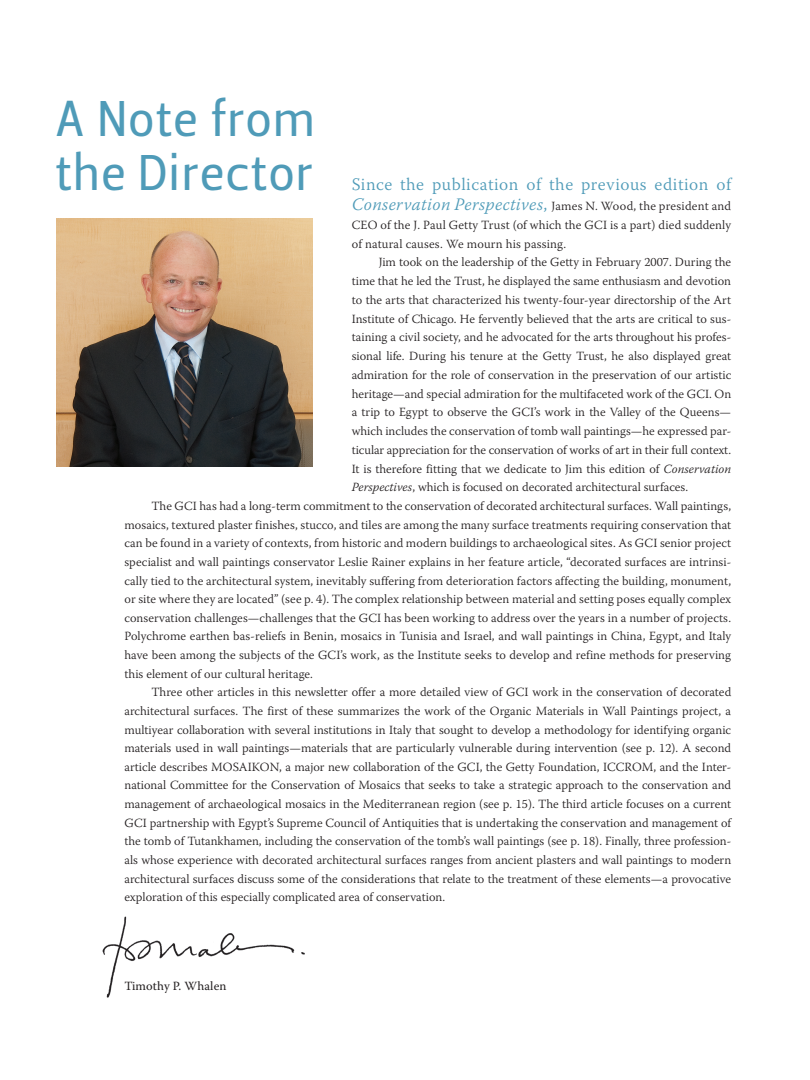
<style>
.page{position:relative;width:810px;height:1080px;background:#fff}
.page>*{position:absolute;margin:0;border:0;box-sizing:border-box;transform-origin:0 0}
.t1{font:50px/53.8px "Leitura Sans Grot 2";letter-spacing:.015em;color:#4f9bb8}
.t2{font:300 17.5px "Warnock Pro";letter-spacing:.03em;color:#4f9bb8}
.t3{font:300 12.5px/18.8px "Warnock Pro";color:#231f20;text-align:justify}
.t4{font:12.5px "Warnock Pro";letter-spacing:.01em;color:#231f20}
.s1{font-style:italic;font-size:17.5px;color:#4f9bb8}
.s2{font-size:17.5px;color:#4f9bb8}
.s3{font-style:italic}
</style>
<div class="page">
<img style="left:102px;top:916px;width:203px;height:82px">
<img style="left:56px;top:219px;width:256px;height:247px">
<h1 class="t1" style="left:55px;top:93px;width:262px">A Note from the Director</h1>
<h2 class="t2" style="left:352px;top:174px;width:381px">Since the publication of the previous edition of</h2>
<p class="t3" style="left:352px;top:197px;width:381px"><span class="s1">Conservation Perspectives</span><span class="s2">,</span> James N. Wood, the president and CEO of the J. Paul Getty Trust (of which the GCI is a part) died suddenly of natural causes. We mourn his passing.</p>
<p class="t3" style="left:379px;top:253px;width:354px">Jim took on the leadership of the Getty in February 2007. During the</p>
<p class="t3" style="left:352px;top:272px;width:381px">time that he led the Trust, he displayed the same enthusiasm and devotion</p>
<p class="t3" style="left:352px;top:290px;width:381px">to the arts that characterized his twenty-four-year directorship of the Art</p>
<p class="t3" style="left:352px;top:309px;width:381px">Institute of Chicago. He fervently believed that the arts are critical to sus-</p>
<p class="t3" style="left:352px;top:328px;width:381px">taining a civil society, and he advocated for the arts throughout his profes-</p>
<p class="t3" style="left:352px;top:347px;width:381px">sional life. During his tenure at the Getty Trust, he also displayed great</p>
<p class="t3" style="left:352px;top:365px;width:381px">admiration for the role of conservation in the preservation of our artistic</p>
<p class="t3" style="left:352px;top:384px;width:381px">heritage—and special admiration for the multifaceted work of the GCI. On</p>
<p class="t3" style="left:352px;top:403px;width:381px">a trip to Egypt to observe the GCI’s work in the Valley of the Queens—</p>
<p class="t3" style="left:352px;top:422px;width:381px">which includes the conservation of tomb wall paintings—he expressed par-</p>
<p class="t3" style="left:352px;top:440px;width:381px">ticular appreciation for the conservation of works of art in their full context.</p>
<p class="t3" style="left:352px;top:459px;width:381px">It is therefore fitting that we dedicate to Jim this edition of <span class="s3">Conservation</span></p>
<p class="t3" style="left:352px;top:478px;width:338px"><span class="s3">Perspectives</span>, which is focused on decorated architectural surfaces.</p>
<p class="t3" style="left:151px;top:496px;width:581px">The GCI has had a long-term commitment to the conservation of decorated architectural surfaces. Wall paintings,</p>
<p class="t3" style="left:124px;top:515px;width:608px">mosaics, textured plaster finishes, stucco, and tiles are among the many surface treatments requiring conservation that</p>
<p class="t3" style="left:124px;top:534px;width:608px">can be found in a variety of contexts, from historic and modern buildings to archaeological sites. As GCI senior project</p>
<p class="t3" style="left:124px;top:552px;width:608px">specialist and wall paintings conservator Leslie Rainer explains in her feature article, “decorated surfaces are intrinsi-</p>
<p class="t3" style="left:124px;top:571px;width:608px">cally tied to the architectural system, inevitably suffering from deterioration factors affecting the building, monument,</p>
<p class="t3" style="left:124px;top:590px;width:608px">or site where they are located” (see p. 4). The complex relationship between material and setting poses equally complex</p>
<p class="t3" style="left:124px;top:608px;width:608px">conservation challenges—challenges that the GCI has been working to address over the years in a number of projects.</p>
<p class="t3" style="left:124px;top:627px;width:608px">Polychrome earthen bas-reliefs in Benin, mosaics in Tunisia and Israel, and wall paintings in China, Egypt, and Italy</p>
<p class="t3" style="left:124px;top:645px;width:608px">have been among the subjects of the GCI’s work, as the Institute seeks to develop and refine methods for preserving</p>
<p class="t3" style="left:124px;top:664px;width:190px">this element of our cultural heritage.</p>
<p class="t3" style="left:151px;top:683px;width:581px">Three other articles in this newsletter offer a more detailed view of GCI work in the conservation of decorated</p>
<p class="t3" style="left:124px;top:701px;width:608px">architectural surfaces. The first of these summarizes the work of the Organic Materials in Wall Paintings project, a</p>
<p class="t3" style="left:124px;top:720px;width:608px">multiyear collaboration with several institutions in Italy that sought to develop a methodology for identifying organic</p>
<p class="t3" style="left:124px;top:739px;width:608px">materials used in wall paintings—materials that are particularly vulnerable during intervention (see p. 12). A second</p>
<p class="t3" style="left:124px;top:757px;width:608px">article describes MOSAIKON, a major new collaboration of the GCI, the Getty Foundation, ICCROM, and the Inter-</p>
<p class="t3" style="left:124px;top:776px;width:608px">national Committee for the Conservation of Mosaics that seeks to take a strategic approach to the conservation and</p>
<p class="t3" style="left:124px;top:794px;width:608px">management of archaeological mosaics in the Mediterranean region (see p. 15). The third article focuses on a current</p>
<p class="t3" style="left:124px;top:813px;width:608px">GCI partnership with Egypt’s Supreme Council of Antiquities that is undertaking the conservation and management of</p>
<p class="t3" style="left:124px;top:832px;width:608px">the tomb of Tutankhamen, including the conservation of the tomb’s wall paintings (see p. 18). Finally, three profession-</p>
<p class="t3" style="left:124px;top:850px;width:608px">als whose experience with decorated architectural surfaces ranges from ancient plasters and wall paintings to modern</p>
<p class="t3" style="left:124px;top:869px;width:608px">architectural surfaces discuss some of the considerations that relate to the treatment of these elements—a provocative</p>
<p class="t3" style="left:124px;top:888px;width:322px">exploration of this especially complicated area of conservation.</p>
<p class="t4" style="left:124px;top:978px;width:103px">Timothy P. Whalen</p>
</div>
